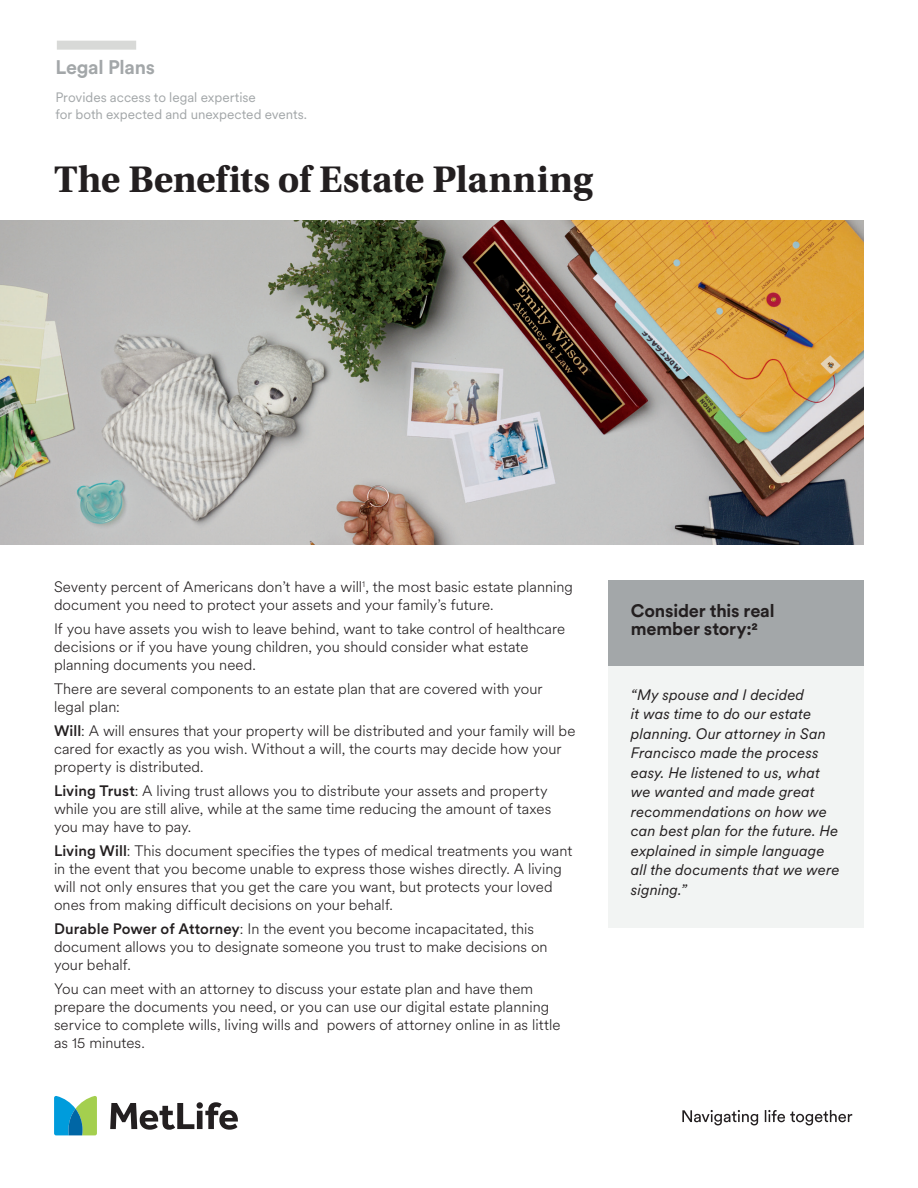
<style>
.page{position:relative;width:918px;height:1188px;background:#fff}
.page>*{position:absolute;margin:0;border:0;box-sizing:border-box;transform-origin:0 0}
.Headline{font:700 39px "Utopia Std";letter-spacing:-.005em;color:#231f20}
.t1{font:700 19.5px "Met Life Circular";letter-spacing:-.01em;color:#a3a7a9}
.Section_Head{font:700 18px/18px "Met Life Circular";letter-spacing:-.01em;color:#231f20}
.Body_Copy{font:300 15px/18px "Met Life Circular";letter-spacing:.005em;color:#231f20}
.Bullet_Level_one{font:italic 15px/19.5px "Met Life Circular";letter-spacing:.005em;color:#231f20}
.t2{font:13.5px/16.5px "Met Life Circular";color:#a3a7a9}
.s1{font-weight:500}
</style>
<div class="page">
<svg style="left:110px;top:1102px;width:128px;height:28px"></svg>
<svg style="left:54px;top:1096px;width:43px;height:39px;background:#59b1a4"></svg>
<svg style="left:682px;top:1110px;width:170px;height:15px"></svg>
<div style="left:608px;top:580px;width:256px;height:86px;background:#a3a7a9"></div>
<div style="left:608px;top:666px;width:256px;height:262px;background:#f2f4f3"></div>
<img style="left:0;top:221px;width:864px;height:324px">
<div style="left:57px;top:41px;width:79px;height:9px;background:#d8d9d7"></div>
<p class="t1" style="left:55px;top:53px;width:101px">Legal Plans</p>
<p class="t2" style="left:55px;top:89px;width:253px">Provides access to legal expertise<br>for both expected and unexpected events.</p>
<p class="Headline" style="left:54px;top:157px;width:540px">The Benefits of Estate Planning</p>
<p class="Body_Copy" style="left:54px;top:577px;width:520px">Seventy percent of Americans don’t have a will<sup>1</sup>, the most basic estate planning document you need to protect your assets and your family’s future.</p>
<p class="Body_Copy" style="left:54px;top:619px;width:513px">If you have assets you wish to leave behind, want to take control of healthcare decisions or if you have young children, you should consider what estate planning documents you need.</p>
<p class="Body_Copy" style="left:54px;top:679px;width:490px">There are several components to an estate plan that are covered with your legal plan:</p>
<p class="Body_Copy" style="left:54px;top:721px;width:523px"><span class="s1">Will</span>: A will ensures that your property will be distributed and your family will be cared for exactly as you wish. Without a will, the courts may decide how your property is distributed.</p>
<p class="Body_Copy" style="left:54px;top:781px;width:499px"><span class="s1">Living Trust</span>: A living trust allows you to distribute your assets and property while you are still alive, while at the same time reducing the amount of taxes you may have to pay.</p>
<p class="Body_Copy" style="left:54px;top:841px;width:520px"><span class="s1">Living Will</span>: This document specifies the types of medical treatments you want in the event that you become unable to express those wishes directly. A living will not only ensures that you get the care you want, but protects your loved ones from making difficult decisions on your behalf.</p>
<p class="Body_Copy" style="left:54px;top:919px;width:495px"><span class="s1">Durable Power of Attorney</span>: In the event you become incapacitated, this document allows you to designate someone you trust to make decisions on your behalf.</p>
<p class="Body_Copy" style="left:54px;top:979px;width:508px">You can meet with an attorney to discuss your estate plan and have them prepare the documents you need, or you can use our digital estate planning service to complete wills, living wills and powers of attorney online in as little as 15 minutes.</p>
<p class="Section_Head" style="left:631px;top:600px;width:145px">Consider this real member story:2</p>
<p class="Bullet_Level_one" style="left:631px;top:684px;width:210px">“My spouse and I decided<br>it was time to do our estate planning. Our attorney in San<br>Francisco made the process easy. He listened to us, what we wanted and made great recommendations on how we can best plan for the future. He explained in simple language all the documents that we were signing.”</p>
</div>
